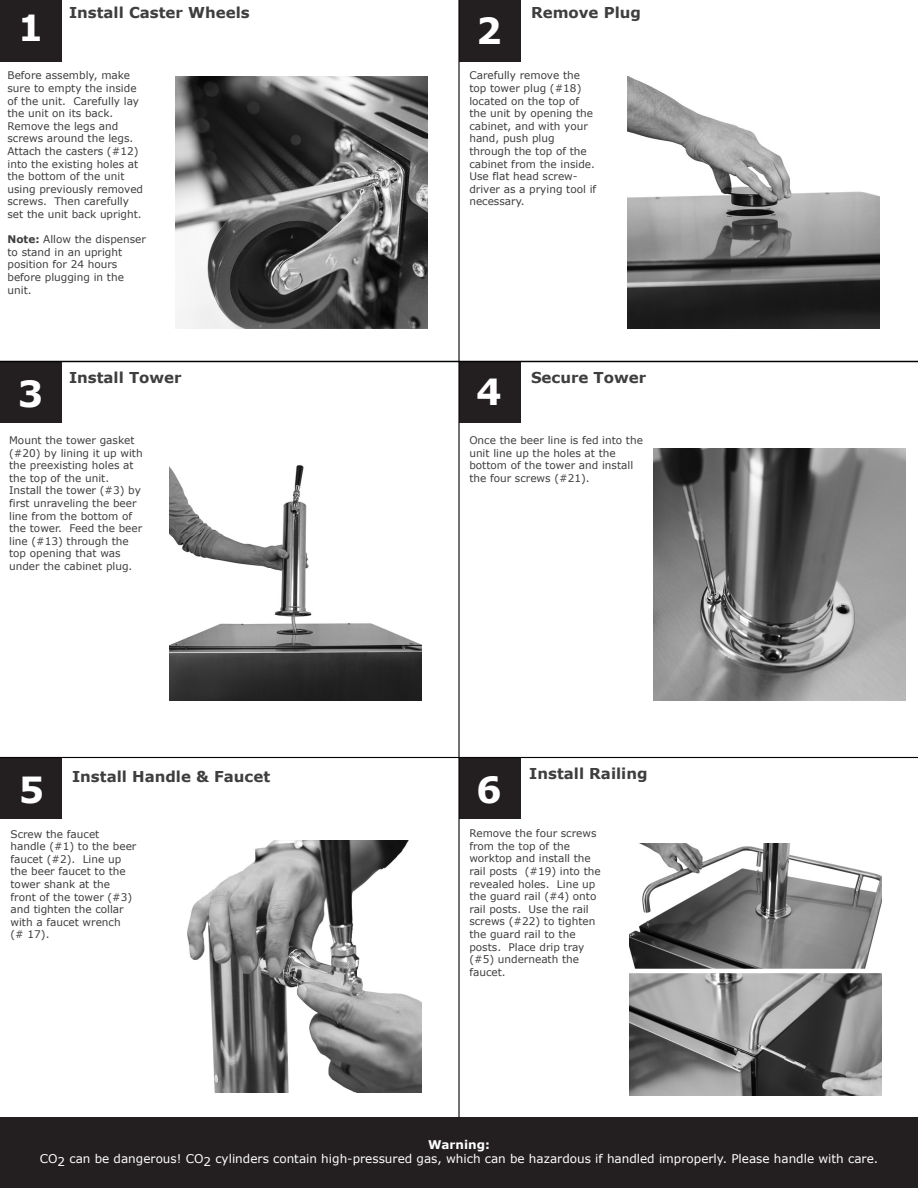
<style>
.page{position:relative;width:918px;height:1188px;background:#fff}
.page>*{position:absolute;margin:0;border:0;box-sizing:border-box;transform-origin:0 0}
.t1{font:700 36px "Verdana";color:#fff}
.t2{font:700 15px "Verdana";color:#3e3e3f}
.t3{font:12px "Verdana";color:#fff}
.t4{font:700 12px "Verdana";color:#fff}
.t5{font:10.5px/12.6px "Verdana";color:#3e3e3f}
.s1{font-weight:700}
</style>
<div class="page">
<div style="left:0;top:1117px;width:918px;height:71px;background:#231f20"></div>
<div style="left:0;top:0;width:62px;height:62px;background:#231f20"></div>
<div style="left:459px;top:0;width:61px;height:62px;background:#231f20"></div>
<div style="left:0;top:362px;width:62px;height:61px;background:#231f20"></div>
<div style="left:459px;top:362px;width:61px;height:61px;background:#231f20"></div>
<div style="left:0;top:758px;width:62px;height:61px;background:#231f20"></div>
<div style="left:459px;top:758px;width:61px;height:61px;background:#231f20"></div>
<img style="left:170px;top:465px;width:252px;height:235px">
<img style="left:653px;top:448px;width:252px;height:252px">
<img style="left:176px;top:76px;width:252px;height:252px">
<img style="left:628px;top:76px;width:252px;height:252px">
<img style="left:630px;top:843px;width:252px;height:252px">
<img style="left:187px;top:840px;width:235px;height:252px">
<hr style="left:458px;top:0;width:2px;height:1117px;background:#040503">
<hr style="left:0;top:361px;width:918px;height:1px;background:#040503">
<hr style="left:0;top:757px;width:918px;height:1px;background:#040503">
<hr style="left:620px;top:969px;width:272px;height:4px;background:#fff">
<h2 class="t2" style="left:69px;top:2px;width:182px">Install Caster Wheels</h2>
<h2 class="t2" style="left:531px;top:2px;width:111px">Remove Plug</h2>
<h1 class="t1" style="left:18px;top:3px;width:27px">1</h1>
<h1 class="t1" style="left:476px;top:5px;width:27px">2</h1>
<p class="t5" style="left:8px;top:69px;width:137px">Before assembly, make sure to empty the inside of the unit. Carefully lay the unit on its back.<br>Remove the legs and screws around the legs.<br>Attach the casters (#12) into the existing holes at the bottom of the unit using previously removed screws. Then carefully set the unit back upright.</p>
<p class="t5" style="left:8px;top:233px;width:140px"><span class="s1">Note:</span> Allow the dispenser to stand in an upright position for 24 hours before plugging in the unit.</p>
<p class="t5" style="left:469px;top:69px;width:128px">Carefully remove the top tower plug (#18) located on the top of the unit by opening the cabinet, and with your hand, push plug through the top of the cabinet from the inside.<br>Use flat head screw&shy;driver as a prying tool if necessary.</p>
<h2 class="t2" style="left:69px;top:366px;width:114px">Install Tower</h2>
<h2 class="t2" style="left:531px;top:366px;width:117px">Secure Tower</h2>
<h1 class="t1" style="left:18px;top:368px;width:27px">3</h1>
<h1 class="t1" style="left:476px;top:367px;width:27px">4</h1>
<p class="t5" style="left:9px;top:434px;width:135px">Mount the tower gasket (#20) by lining it up with the preexisting holes at the top of the unit.<br>Install the tower (#3) by first unraveling the beer line from the bottom of the tower. Feed the beer line (#13) through the top opening that was under the cabinet plug.</p>
<p class="t5" style="left:469px;top:434px;width:175px">Once the beer line is fed into the unit line up the holes at the bottom of the tower and install the four screws (#21).</p>
<h2 class="t2" style="left:72px;top:766px;width:200px">Install Handle &amp; Faucet</h2>
<h1 class="t1" style="left:19px;top:764px;width:27px">5</h1>
<h1 class="t1" style="left:476px;top:764px;width:27px">6</h1>
<h2 class="t2" style="left:529px;top:763px;width:120px">Install Railing</h2>
<p class="t5" style="left:10px;top:827px;width:127px">Screw the faucet handle (#1) to the beer faucet (#2). Line up the beer faucet to the tower shank at the front of the tower (#3) and tighten the collar with a faucet wrench (# 17).</p>
<p class="t5" style="left:469px;top:827px;width:133px">Remove the four screws from the top of the worktop and install the rail posts (#19) into the revealed holes. Line up the guard rail (#4) onto rail posts. Use the rail screws (#22) to tighten the guard rail to the posts. Place drip tray (#5) underneath the faucet.</p>
<p class="t4" style="left:428px;top:1136px;width:63px">Warning:</p>
<p class="t3" style="left:40px;top:1151px;width:840px">CO2 can be dangerous! CO2 cylinders contain high-pressured gas, which can be hazardous if handled improperly. Please handle with care.</p>
</div>
